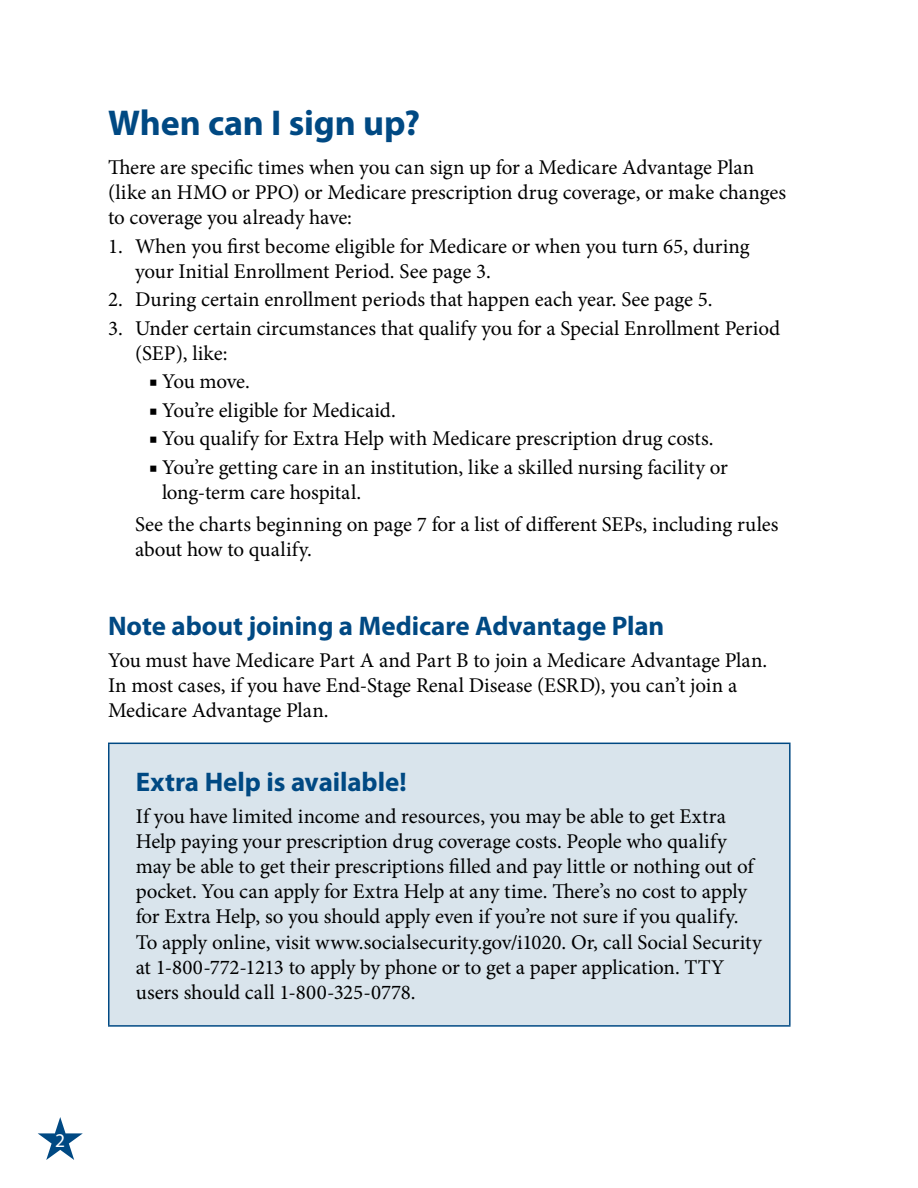
<style>
.page{position:relative;width:918px;height:1188px;background:#fff}
.page>*{position:absolute;margin:0;border:0;box-sizing:border-box;transform-origin:0 0}
.Heading_2{font:700 36px "Myriad Pro";letter-spacing:-.005em;color:#004983}
.subhead_3{font:700 27px "Myriad Pro";letter-spacing:-.005em;color:#004983}
.TEXT{font:21px/25.2px "Minion Pro";letter-spacing:-.005em;color:#000}
.TEXT_before_bullet{font:21px/25.2px "Minion Pro";letter-spacing:-.005em;color:#000}
.t1{font:19.5px "Myriad Pro";color:#fff}
</style>
<div class="page">
<svg style="left:38px;top:1117px;width:45px;height:43px"></svg>
<div style="left:109px;top:743px;width:681px;height:283px;background:#d9e4ec"></div>
<hr style="left:108px;top:743px;width:683px;height:1px;background:#004983">
<hr style="left:108px;top:744px;width:2px;height:281px;background:#004983">
<hr style="left:789px;top:744px;width:2px;height:281px;background:#004983">
<hr style="left:108px;top:1025px;width:683px;height:2px;background:#004983">
<h2 class="Heading_2" style="left:108px;top:103px;width:314px">When can I sign up?</h2>
<p class="TEXT_before_bullet" style="left:108px;top:154px;width:680px">There are specific times when you can sign up for a Medicare Advantage Plan (like an HMO or PPO) or Medicare prescription drug coverage, or make changes to coverage you already have:</p>
<p class="TEXT" style="left:135px;top:233px;width:616px;text-indent:-27px">1. When you first become eligible for Medicare or when you turn 65, during your Initial Enrollment Period. See page 3.</p>
<p class="TEXT" style="left:108px;top:287px;width:606px">2. During certain enrollment periods that happen each year. See page 5.</p>
<p class="TEXT" style="left:135px;top:315px;width:647px;text-indent:-27px">3. Under certain circumstances that qualify you for a Special Enrollment Period (SEP), like:</p>
<p class="TEXT" style="left:149px;top:369px;width:102px">■ You move.</p>
<p class="TEXT" style="left:149px;top:397px;width:248px">■ You’re eligible for Medicaid.</p>
<p class="TEXT" style="left:149px;top:426px;width:566px">■ You qualify for Extra Help with Medicare prescription drug costs.</p>
<p class="TEXT" style="left:162px;top:454px;width:567px;text-indent:-13px">■ You’re getting care in an institution, like a skilled nursing facility or long‑term care hospital.</p>
<p class="TEXT" style="left:135px;top:512px;width:645px">See the charts beginning on page 7 for a list of different SEPs, including rules about how to qualify.</p>
<h3 class="subhead_3" style="left:108px;top:611px;width:558px">Note about joining a Medicare Advantage Plan</h3>
<p class="TEXT" style="left:108px;top:648px;width:661px">You must have Medicare Part A and Part B to join a Medicare Advantage Plan.<br>In most cases, if you have End-Stage Renal Disease (ESRD), you can’t join a<br>Medicare Advantage Plan.</p>
<h3 class="subhead_3" style="left:136px;top:766px;width:272px">Extra Help is available!</h3>
<p class="TEXT" style="left:136px;top:803px;width:628px">If you have limited income and resources, you may be able to get Extra Help paying your prescription drug coverage costs. People who qualify may be able to get their prescriptions filled and pay little or nothing out of pocket. You can apply for Extra Help at any time. There’s no cost to apply for Extra Help, so you should apply even if you’re not sure if you qualify.<br>To apply online, visit www.socialsecurity.gov/i1020. Or, call Social Security at 1‑800‑772‑1213 to apply by phone or to get a paper application. TTY users should call 1‑800‑325‑0778.</p>
<p class="t1" style="left:55px;top:1129px;width:12px">2</p>
</div>
